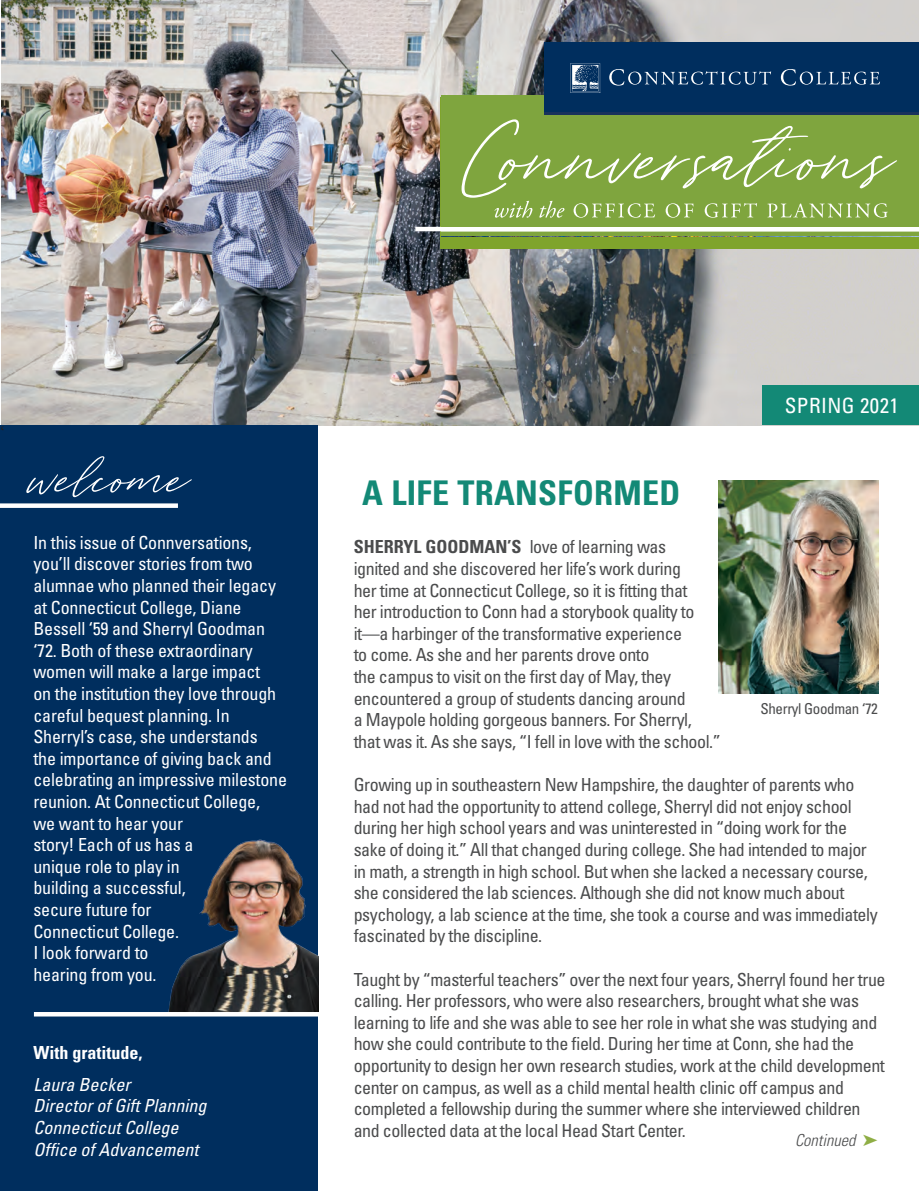
<style>
.page{position:relative;width:919px;height:1191px;background:#fff}
.page>*{position:absolute;margin:0;border:0;box-sizing:border-box;transform-origin:0 0}
.t1{font:70.5px "Tantinotes";color:#fff}
.t2{font:700 condensed 34.05px "Univers LT Std";letter-spacing:.01em;color:#138976}
.t3{font:condensed 21px "Univers LT Std";letter-spacing:.02em;color:#fff}
.t4{font:condensed 18px/21.6px "Univers LT Std";letter-spacing:-.025em;color:#4b4c4d}
.t5{font:condensed 18px/21.6px "Univers LT Std";letter-spacing:-.01em;color:#fff}
.t6{font:italic condensed 18px/21.6px "Univers LT Std";color:#fff}
.t7{font:700 condensed 18px "Univers LT Std";color:#fff}
.t8{font:18px "Minion Pro";color:#231f20}
.t9{font:italic 300 condensed 16.5px "Univers LT Std";color:#4b4c4d}
.t10{font:condensed 15px "Univers LT Std";letter-spacing:-.025em;color:#4b4c4d}
.s1{font-weight:700}
.s2{color:#8fae45}
</style>
<div class="page">
<img style="left:2px;top:0;width:916px;height:426px">
<div style="left:0;top:426px;width:318px;height:765px;background:#002e5e"></div>
<div style="left:0;top:503px;width:178px;height:5px;background:#fff"></div>
<div style="left:440px;top:97px;width:478px;height:152px;background:#7fa42c"></div>
<div style="left:762px;top:386px;width:156px;height:39px;background:#138976"></div>
<hr style="left:415px;top:227px;width:503px;height:4px;background:#fff">
<img style="left:168px;top:839px;width:150px;height:173px">
<hr style="left:34px;top:1012px;width:296px;height:4px;background:#fff">
<div style="left:441px;top:95px;width:477px;height:141px;background:#7fa53e"></div>
<div style="left:544px;top:95px;width:374px;height:19px;background:#18325c"></div>
<svg style="left:461px;top:119px;width:435px;height:99px"></svg>
<hr style="left:441px;top:227px;width:477px;height:4px;background:#fff">
<div style="left:543px;top:43px;width:375px;height:69px;background:#002e5e"></div>
<svg style="left:609px;top:69px;width:161px;height:17px"></svg>
<svg style="left:780px;top:69px;width:99px;height:17px"></svg>
<svg style="left:570px;top:63px;width:31px;height:30px"></svg>
<img style="left:718px;top:480px;width:160px;height:213px">
<p class="t8" style="left:0;top:421px;width:6px">‘</p>
<h1 class="t1" style="left:33px;top:441px;width:159px">welcome</h1>
<p class="t5" style="left:33px;top:531px;width:255px">In this issue of Connversations, you’ll discover stories from two alumnae who planned their legacy at Connecticut College, Diane<br>Bessell ‘59 and Sherryl Goodman ‘72. Both of these extraordinary women will make a large impact<br>on the institution they love through careful bequest planning. In<br>Sherryl’s case, she understands<br>the importance of giving back and celebrating an impressive milestone reunion. At Connecticut College,<br>we want to hear your<br>story! Each of us has a<br>unique role to play in<br>building a successful,<br>secure future for<br>Connecticut College.<br>I look forward to<br>hearing from you.</p>
<p class="t7" style="left:33px;top:1041px;width:111px">With gratitude,</p>
<p class="t6" style="left:33px;top:1073px;width:174px">Laura Becker<br>Director of Gift Planning<br>Connecticut College<br>Office of Advancement</p>
<h2 class="t2" style="left:362px;top:472px;width:319px">A LIFE TRANSFORMED</h2>
<p class="t3" style="left:784px;top:392px;width:115px">SPRING 2021</p>
<p class="t4" style="left:353px;top:536px;width:368px"><span class="s1">SHERRYL GOODMAN’S</span> love of learning was<br>ignited and she discovered her life’s work during<br>her time at Connecticut College, so it is fitting that<br>her introduction to Conn had a storybook quality to it—a harbinger of the transformative experience<br>to come. As she and her parents drove onto<br>the campus to visit on the first day of May, they encountered a group of students dancing around<br>a Maypole holding gorgeous banners. For Sherryl, that was it. As she says, “I fell in love with the school.”</p>
<p class="t4" style="left:353px;top:773px;width:525px">Growing up in southeastern New Hampshire, the daughter of parents who had not had the opportunity to attend college, Sherryl did not enjoy school during her high school years and was uninterested in “doing work for the sake of doing it.” All that changed during college. She had intended to major in math, a strength in high school. But when she lacked a necessary course, she considered the lab sciences. Although she did not know much about psychology, a lab science at the time, she took a course and was immediately fascinated by the discipline.</p>
<p class="t4" style="left:353px;top:968px;width:533px">Taught by “masterful teachers” over the next four years, Sherryl found her true calling. Her professors, who were also researchers, brought what she was learning to life and she was able to see her role in what she was studying and how she could contribute to the field. During her time at Conn, she had the opportunity to design her own research studies, work at the child development center on campus, as well as a child mental health clinic off campus and completed a fellowship during the summer where she interviewed children and collected data at the local Head Start Center.</p>
<p class="t10" style="left:760px;top:699px;width:119px">Sherryl Goodman ‘72</p>
<p class="t9" style="left:794px;top:1130px;width:84px">Continued <span class="s2">➤</span></p>
</div>
